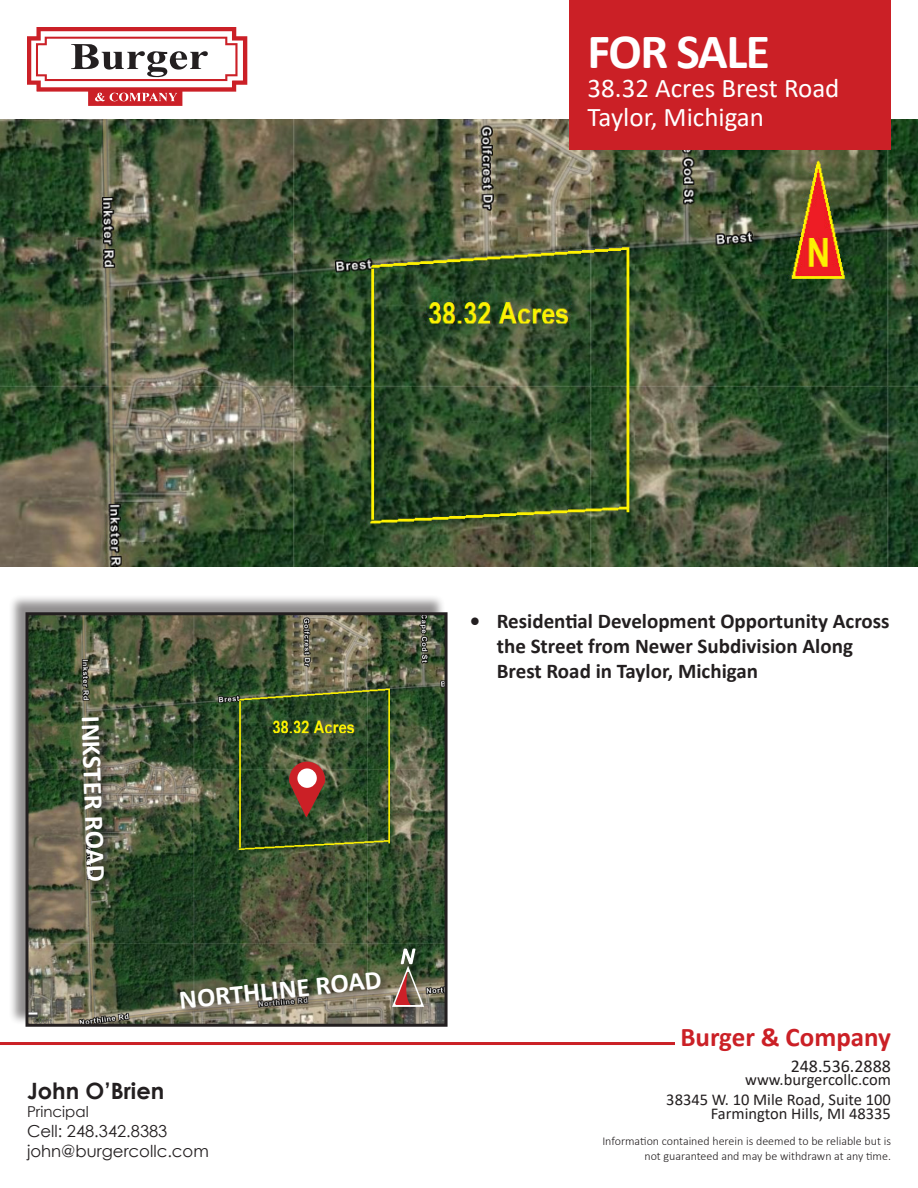
<style>
.page{position:relative;width:918px;height:1188px;background:#fff}
.page>*{position:absolute;margin:0;border:0;box-sizing:border-box;transform-origin:0 0}
.t1{font:700 49.5px "Calibri";letter-spacing:-.03em;color:#fff}
.t2{font:27px "Calibri";color:#fff}
.t3{font:700 27px "Calibri";color:#fff}
.t4{font:700 27px "Calibri";color:#cb2026}
.t5{font:700 22.5px "Century Gothic";color:#231f20}
.t6{font:700 21px/25.2px "Calibri";color:#231f20}
.t7{font:18px "Calibri";color:#231f20}
.t8{font:16.5px/19.8px "Calibri";color:#231f20;text-align:right}
.t9{font:16.5px/19.8px "Century Gothic";color:#231f20}
.t10{font:15px "Century Gothic";color:#231f20}
.t11{font:300 12px/14.4px "Calibri";color:#231f20;text-align:right}
</style>
<div class="page">
<img style="left:0;top:119px;width:918px;height:448px">
<div style="left:8px;top:594px;width:438px;height:431px;background:#231f20;opacity:.5"></div>
<img style="left:30px;top:616px;width:414px;height:407px">
<div style="left:26px;top:612px;width:422px;height:415px;border:3px solid #231f20"></div>
<svg style="left:289px;top:762px;width:36px;height:55px;background:#8d3a2e"></svg>
<div style="left:297px;top:768px;width:20px;height:20px;background:#fff;border-radius:50%"></div>
<div style="left:79px;top:715px;width:38px;height:179px;background:#231f20;opacity:.75"></div>
<div style="left:390px;top:946px;width:46px;height:74px;background:#231f20;opacity:.75"></div>
<svg style="left:392px;top:949px;width:32px;height:58px;background:#7b705d"></svg>
<div style="left:177px;top:969px;width:217px;height:53px;background:#231f20;opacity:.75"></div>
<svg style="left:27px;top:27px;width:220px;height:79px"></svg>
<hr style="left:0;top:1042px;width:675px;height:3px;background:#cb2026">
<div style="left:569px;top:0;width:322px;height:149px;background:#cb2026"></div>
<p class="t1" style="left:588px;top:16px;width:184px">FOR SALE</p>
<p class="t2" style="left:588px;top:69px;width:253px">38.32 Acres Brest Road</p>
<p class="t2" style="left:588px;top:98px;width:178px">Taylor, Michigan</p>
<p class="t3" style="left:110px;top:715px;width:168px;rotate:88deg">INKSTER ROAD</p>
<p class="t3" style="left:177px;top:981px;width:205px;rotate:-6deg">NORTHLINE ROAD</p>
<p class="t5" style="left:27px;top:1074px;width:139px">John O’Brien</p>
<p class="t10" style="left:27px;top:1101px;width:63px">Principal</p>
<p class="t9" style="left:27px;top:1121px;width:183px">Cell: 248.342.8383 john@burgercollc.com</p>
<p class="t6" style="left:497px;top:608px;width:394px;text-indent:-27px">• Residential Development Opportunity Across the Street from Newer Subdivision Along<br>Brest Road in Taylor, Michigan</p>
<p class="t4" style="left:680px;top:1018px;width:212px">Burger &amp; Company</p>
<p class="t7" style="left:791px;top:1053px;width:102px">248.536.2888</p>
<p class="t8" style="left:666px;top:1069px;width:226px">www.burgercollc.com<br>38345 W. 10 Mile Road, Suite 100</p>
<p class="t8" style="left:711px;top:1103px;width:182px">Farmington Hills, MI 48335</p>
<p class="t11" style="left:602px;top:1134px;width:290px">Information contained herein is deemed to be reliable but is not guaranteed and may be withdrawn at any time.</p>
</div>
